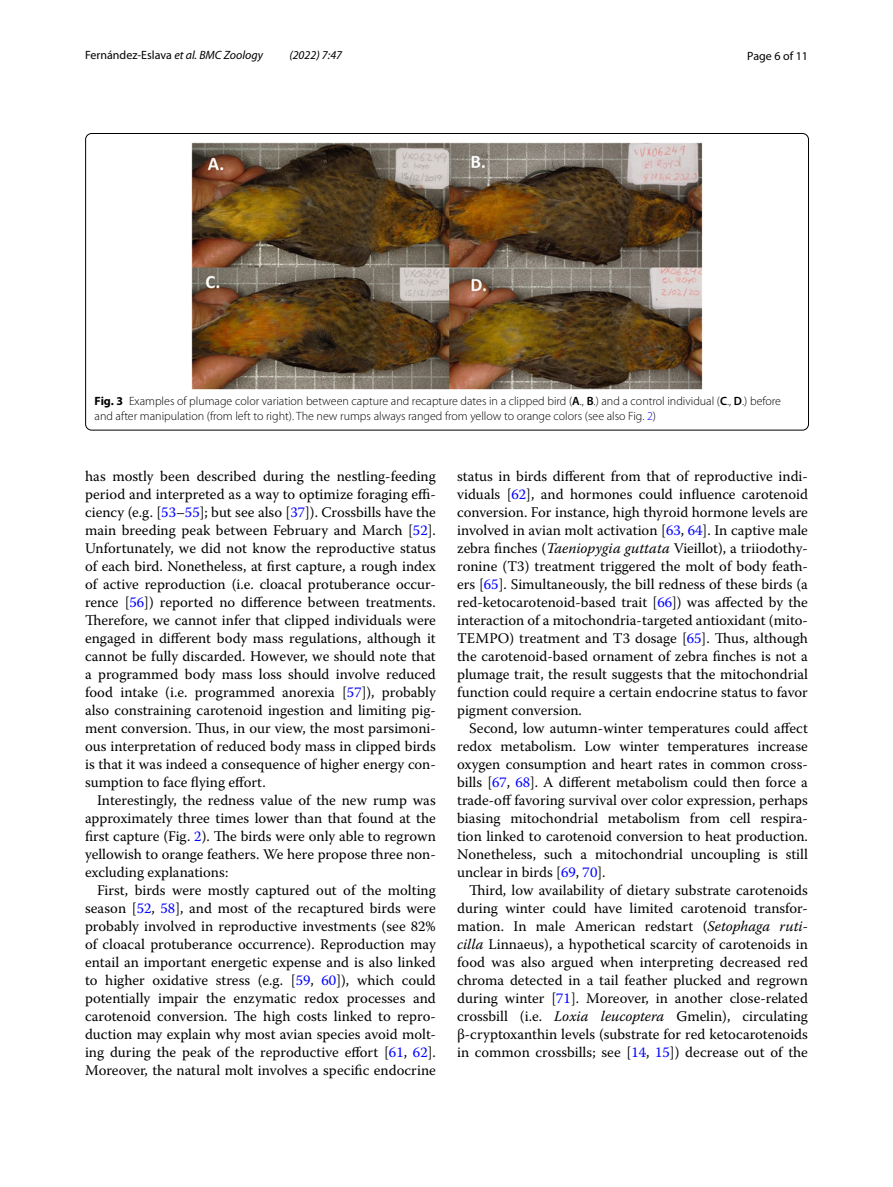
<style>
.page{position:relative;width:893px;height:1187px;background:#fff}
.page>*{position:absolute;margin:0;border:0;box-sizing:border-box;transform-origin:0 0}
.t1{font:14.7px/18px "Warnock Pro";color:#000;text-align:justify}
.t2{font:300 12px/15px "Myriad Pro";color:#000}
.t3{font:12px "Myriad Pro";color:#000}
.t4{font:italic 12px "Myriad Pro";color:#000}
.s1{font-style:italic}
.s2{font-weight:700}
.s3{font-weight:600}
.s4{color:#00f}
</style>
<div class="page">
<img style="left:192px;top:142px;width:510px;height:248px">
<p class="t3" style="left:85px;top:48px;width:180px">Fernández‑Eslava <span class="s1">et al. BMC Zoology</span></p>
<p class="t4" style="left:289px;top:48px;width:54px">(2022) 7:47</p>
<p class="t3" style="left:747px;top:48px;width:62px">Page 6 of 11</p>
<p class="t2" style="left:95px;top:393px;width:688px"><span class="s2">Fig. 3</span> Examples of plumage color variation between capture and recapture dates in a clipped bird (<span class="s3">A</span>., <span class="s3">B</span>.) and a control individual (<span class="s3">C</span>., <span class="s3">D</span>.) before and after manipulation (from left to right). The new rumps always ranged from yellow to orange colors (see also Fig. <span class="s4">2</span>)</p>
<p class="t1" style="left:85px;top:466px;width:352px">has mostly been described during the nestling-feeding period and interpreted as a way to optimize foraging effi&shy;ciency (e.g. [<span class="s4">53</span>–<span class="s4">55</span>]; but see also [<span class="s4">37</span>]). Crossbills have the main breeding peak between February and March [<span class="s4">52</span>].<br>Unfortunately, we did not know the reproductive status of each bird. Nonetheless, at first capture, a rough index of active reproduction (i.e. cloacal protuberance occur&shy;rence [<span class="s4">56</span>]) reported no difference between treatments.<br>Therefore, we cannot infer that clipped individuals were engaged in different body mass regulations, although it cannot be fully discarded. However, we should note that a programmed body mass loss should involve reduced food intake (i.e. programmed anorexia [<span class="s4">57</span>]), probably also constraining carotenoid ingestion and limiting pig&shy;ment conversion. Thus, in our view, the most parsimoni&shy;ous interpretation of reduced body mass in clipped birds is that it was indeed a consequence of higher energy con&shy;sumption to face flying effort.</p>
<p class="t1" style="left:85px;top:790px;width:352px;text-indent:12px">Interestingly, the redness value of the new rump was approximately three times lower than that found at the first capture (Fig. <span class="s4">2</span>). The birds were only able to regrown yellowish to orange feathers. We here propose three non&shy;excluding explanations:</p>
<p class="t1" style="left:85px;top:880px;width:352px;text-indent:12px">First, birds were mostly captured out of the molting season [<span class="s4">52</span>, <span class="s4">58</span>], and most of the recaptured birds were probably involved in reproductive investments (see 82% of cloacal protuberance occurrence). Reproduction may entail an important energetic expense and is also linked to higher oxidative stress (e.g. [<span class="s4">59</span>, <span class="s4">60</span>]), which could potentially impair the enzymatic redox processes and carotenoid conversion. The high costs linked to repro&shy;duction may explain why most avian species avoid molt&shy;ing during the peak of the reproductive effort [<span class="s4">61</span>, <span class="s4">62</span>].<br>Moreover, the natural molt involves a specific endocrine</p>
<p class="t1" style="left:457px;top:466px;width:352px">status in birds different from that of reproductive indi&shy;viduals [<span class="s4">62</span>], and hormones could influence carotenoid conversion. For instance, high thyroid hormone levels are involved in avian molt activation [<span class="s4">63</span>, <span class="s4">64</span>]. In captive male zebra finches (<span class="s1">Taeniopygia guttata</span> Vieillot), a triiodothy&shy;ronine (T3) treatment triggered the molt of body feath&shy;ers [<span class="s4">65</span>]. Simultaneously, the bill redness of these birds (a red-ketocarotenoid-based trait [<span class="s4">66</span>]) was affected by the interaction of a mitochondria-targeted antioxidant (mito-TEMPO) treatment and T3 dosage [<span class="s4">65</span>]. Thus, although the carotenoid-based ornament of zebra finches is not a plumage trait, the result suggests that the mitochondrial function could require a certain endocrine status to favor pigment conversion.</p>
<p class="t1" style="left:457px;top:718px;width:352px;text-indent:12px">Second, low autumn-winter temperatures could affect redox metabolism. Low winter temperatures increase oxygen consumption and heart rates in common cross&shy;bills [<span class="s4">67</span>, <span class="s4">68</span>]. A different metabolism could then force a trade-off favoring survival over color expression, perhaps biasing mitochondrial metabolism from cell respira&shy;tion linked to carotenoid conversion to heat production.<br>Nonetheless, such a mitochondrial uncoupling is still unclear in birds [<span class="s4">69</span>, <span class="s4">70</span>].</p>
<p class="t1" style="left:457px;top:880px;width:352px;text-indent:12px">Third, low availability of dietary substrate carotenoids during winter could have limited carotenoid transfor&shy;mation. In male American redstart (<span class="s1">Setophaga ruti&shy;cilla</span> Linnaeus), a hypothetical scarcity of carotenoids in food was also argued when interpreting decreased red chroma detected in a tail feather plucked and regrown during winter [<span class="s4">71</span>]. Moreover, in another close-related crossbill (i.e. <span class="s1">Loxia leucoptera</span> Gmelin), circulating β-cryptoxanthin levels (substrate for red ketocarotenoids in common crossbills; see [<span class="s4">14</span>, <span class="s4">15</span>]) decrease out of the</p>
</div>
